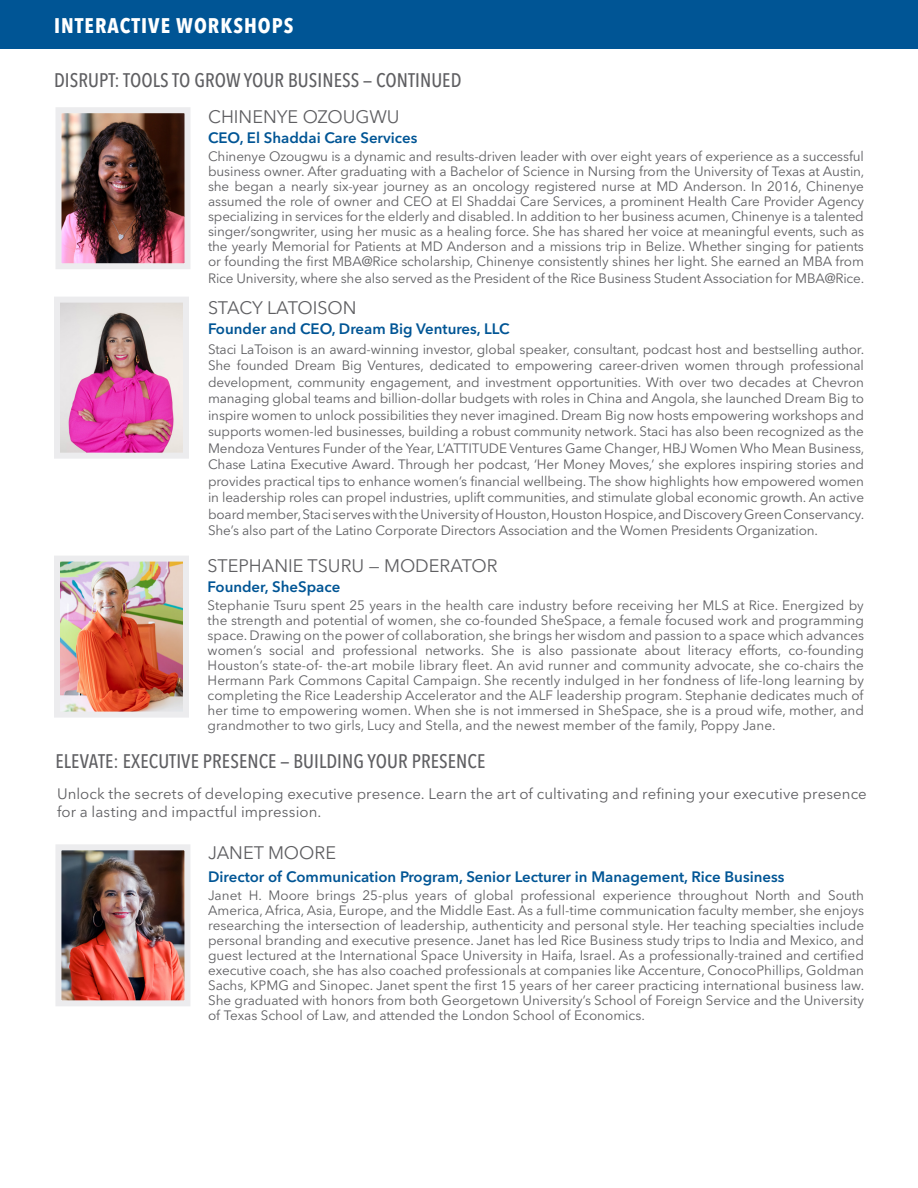
<style>
.page{position:relative;width:918px;height:1188px;background:#fff}
.page>*{position:absolute;margin:0;border:0;box-sizing:border-box;transform-origin:0 0}
.t1{font:700 condensed 21px "Avenir Next LT Pro";letter-spacing:.05em;color:#fff}
.Faculty_Names{font:500 condensed 19.5px "Avenir Next LT Pro";letter-spacing:.005em;color:#5f5f62}
.Deans_Message{font:18px "Avenir Next LT Pro";color:#5f5f62}
.Deans_Message-2{font:600 15px "Avenir Next LT Pro";color:#005595}
.t2{font:15px/18px "Avenir Next LT Pro";letter-spacing:.005em;color:#5f5f62}
.t3{font:13.5px/15px "Avenir Next LT Pro";letter-spacing:-.01em;color:#5f5f62;text-align:justify}
</style>
<div class="page">
<div style="left:0;top:0;width:918px;height:49px;background:#005595"></div>
<img style="left:63px;top:114px;width:120px;height:148px">
<div style="left:56px;top:107px;width:134px;height:162px;border:6px solid #ececee"></div>
<img style="left:61px;top:304px;width:121px;height:148px">
<div style="left:54px;top:297px;width:135px;height:162px;border:6px solid #ececee"></div>
<img style="left:61px;top:563px;width:121px;height:148px">
<div style="left:54px;top:556px;width:135px;height:162px;border:6px solid #ececee"></div>
<img style="left:62px;top:851px;width:121px;height:148px">
<div style="left:55px;top:844px;width:135px;height:162px;border:6px solid #ececee"></div>
<p class="t1" style="left:54px;top:13px;width:241px">INTERACTIVE WORKSHOPS</p>
<p class="Faculty_Names" style="left:54px;top:68px;width:409px">DISRUPT: TOOLS TO GROW YOUR BUSINESS — CONTINUED</p>
<p class="Deans_Message" style="left:208px;top:106px;width:193px">CHINENYE OZOUGWU</p>
<p class="Deans_Message-2" style="left:208px;top:129px;width:211px">CEO, El Shaddai Care Services</p>
<p class="t3" style="left:208px;top:149px;width:658px">Chinenye Ozougwu is a dynamic and results-driven leader with over eight years of experience as a successful business owner. After graduating with a Bachelor of Science in Nursing from the University of Texas at Austin, she began a nearly six-year journey as an oncology registered nurse at MD Anderson. In 2016, Chinenye assumed the role of owner and CEO at El Shaddai Care Services, a prominent Health Care Provider Agency specializing in services for the elderly and disabled. In addition to her business acumen, Chinenye is a talented singer/songwriter, using her music as a healing force. She has shared her voice at meaningful events, such as the yearly Memorial for Patients at MD Anderson and a missions trip in Belize. Whether singing for patients or founding the first MBA@Rice scholarship, Chinenye consistently shines her light. She earned an MBA from</p>
<p class="t3" style="left:208px;top:270px;width:658px">Rice University, where she also served as the President of the Rice Business Student Association for MBA@Rice.</p>
<p class="Deans_Message" style="left:208px;top:297px;width:150px">STACY LATOISON</p>
<p class="Deans_Message-2" style="left:208px;top:320px;width:303px">Founder and CEO, Dream Big Ventures, LLC</p>
<p class="t3" style="left:208px;top:341px;width:658px;line-height:16.5px">Staci LaToison is an award-winning investor, global speaker, consultant, podcast host and bestselling author.<br>She founded Dream Big Ventures, dedicated to empowering career-driven women through professional development, community engagement, and investment opportunities. With over two decades at Chevron managing global teams and billion-dollar budgets with roles in China and Angola, she launched Dream Big to inspire women to unlock possibilities they never imagined. Dream Big now hosts empowering workshops and supports women-led businesses, building a robust community network. Staci has also been recognized as the Mendoza Ventures Funder of the Year, L’ATTITUDE Ventures Game Changer, HBJ Women Who Mean Business, Chase Latina Executive Award. Through her podcast, ‘Her Money Moves,’ she explores inspiring stories and provides practical tips to enhance women’s financial wellbeing. The show highlights how empowered women in leadership roles can propel industries, uplift communities, and stimulate global economic growth. An active board member, Staci serves with the University of Houston, Houston Hospice, and Discovery Green Conservancy.<br>She’s also part of the Latino Corporate Directors Association and the Women Presidents Organization.</p>
<p class="Deans_Message" style="left:208px;top:555px;width:292px">STEPHANIE TSURU — MODERATOR</p>
<p class="Deans_Message-2" style="left:208px;top:577px;width:134px">Founder, SheSpace</p>
<p class="t3" style="left:208px;top:597px;width:658px">Stephanie Tsuru spent 25 years in the health care industry before receiving her MLS at Rice. Energized by the strength and potential of women, she co-founded SheSpace, a female focused work and programming space. Drawing on the power of collaboration, she brings her wisdom and passion to a space which advances women’s social and professional networks. She is also passionate about literacy efforts, co-founding Houston’s state-of- the-art mobile library fleet. An avid runner and community advocate, she co-chairs the Hermann Park Commons Capital Campaign. She recently indulged in her fondness of life-long learning by completing the Rice Leadership Accelerator and the ALF leadership program. Stephanie dedicates much of her time to empowering women. When she is not immersed in SheSpace, she is a proud wife, mother, and grandmother to two girls, Lucy and Stella, and the newest member of the family, Poppy Jane.</p>
<p class="Faculty_Names" style="left:56px;top:749px;width:431px">ELEVATE: EXECUTIVE PRESENCE — BUILDING YOUR PRESENCE</p>
<p class="t2" style="left:57px;top:785px;width:811px">Unlock the secrets of developing executive presence. Learn the art of cultivating and refining your executive presence for a lasting and impactful impression.</p>
<p class="Deans_Message" style="left:208px;top:842px;width:129px">JANET MOORE</p>
<p class="Deans_Message-2" style="left:208px;top:868px;width:578px">Director of Communication Program, Senior Lecturer in Management, Rice Business</p>
<p class="t3" style="left:208px;top:888px;width:658px">Janet H. Moore brings 25-plus years of global professional experience throughout North and South America, Africa, Asia, Europe, and the Middle East. As a full-time communication faculty member, she enjoys researching the intersection of leadership, authenticity and personal style. Her teaching specialties include personal branding and executive presence. Janet has led Rice Business study trips to India and Mexico, and guest lectured at the International Space University in Haifa, Israel. As a professionally-trained and certified executive coach, she has also coached professionals at companies like Accenture, ConocoPhillips, Goldman Sachs, KPMG and Sinopec. Janet spent the first 15 years of her career practicing international business law.<br>She graduated with honors from both Georgetown University’s School of Foreign Service and the University of Texas School of Law, and attended the London School of Economics.</p>
</div>
